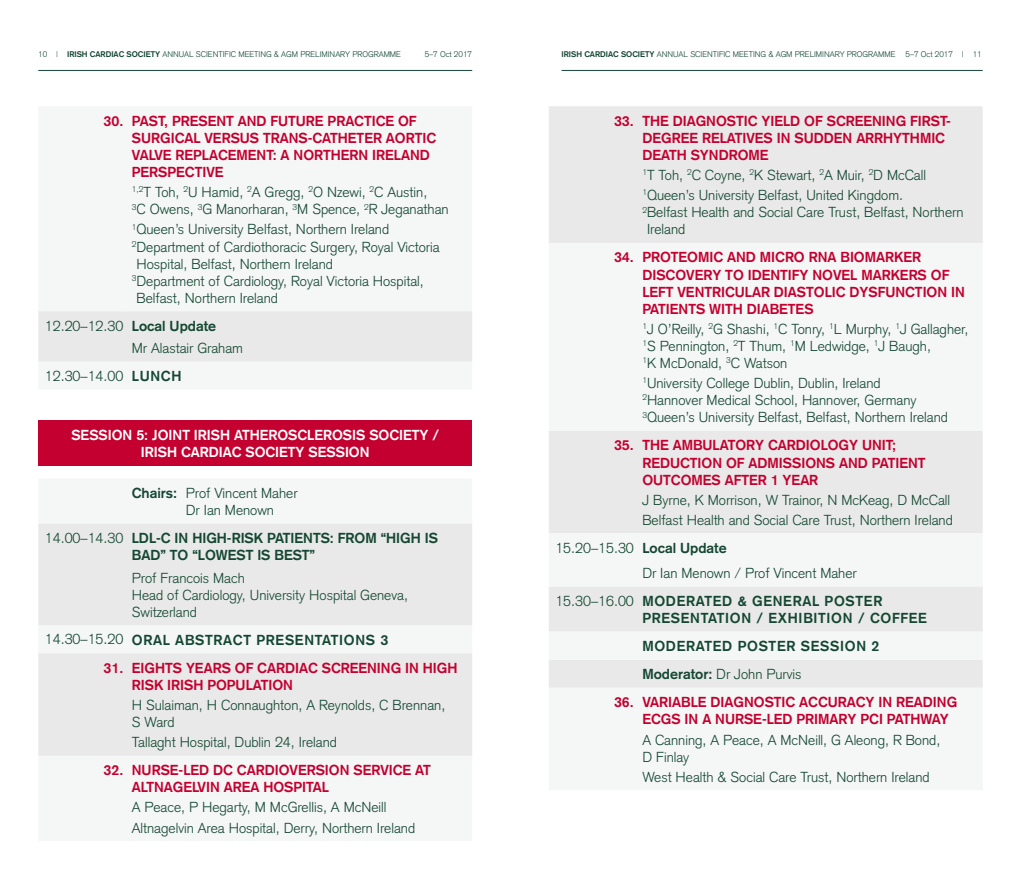
<style>
.page{position:relative;width:1021px;height:893px;background:#fff}
.page>*{position:absolute;margin:0;border:0;box-sizing:border-box;transform-origin:0 0}
.t1{font:300 14.25px/17.1px "Akzidenz Grotesk";color:#144733}
.t2{font:700 14.25px/17.1px "Akzidenz Grotesk";color:#c3002f}
.t3{font:700 14.25px/17.1px "Akzidenz Grotesk";letter-spacing:.05em;color:#144733}
.t4{font:700 14.25px/17.1px "Akzidenz Grotesk";color:#fff;text-align:center}
.t5{font:700 14.25px/17.1px "Akzidenz Grotesk";color:#144733}
.t6{font:300 8.1px "Akzidenz Grotesk";color:#144733}
.s1{font-weight:700}
.s2{font-weight:300}
</style>
<div class="page">
<hr style="left:561px;top:70px;width:421px;height:1px;background:#144733">
<hr style="left:38px;top:70px;width:434px;height:1px;background:#144733">
<svg style="left:38px;top:311px;width:434px;height:445px;fill:#e8e9e8"></svg>
<div style="left:38px;top:421px;width:434px;height:45px;background:#c3002f"></div>
<div style="left:549px;top:106px;width:433px;height:137px;background:#e8e9e8"></div>
<svg style="left:549px;top:431px;width:433px;height:257px;fill:#e8e9e8"></svg>
<p class="t6" style="left:38px;top:50px;width:364px">10 | <span class="s1">IRISH CARDIAC SOCIETY</span> ANNUAL SCIENTIFIC MEETING &amp; AGM PRELIMINARY PROGRAMME</p>
<p class="t6" style="left:424px;top:50px;width:49px">5–7 Oct 2017</p>
<p class="t6" style="left:561px;top:50px;width:422px"><span class="s1">IRISH CARDIAC SOCIETY</span> ANNUAL SCIENTIFIC MEETING &amp; AGM PRELIMINARY PROGRAMME 5–7 Oct 2017 | 11</p>
<p class="t2" style="left:132px;top:112px;width:306px;text-indent:-28px">30. PAST, PRESENT AND FUTURE PRACTICE OF SURGICAL VERSUS TRANS-CATHETER AORTIC VALVE REPLACEMENT: A NORTHERN IRELAND PERSPECTIVE</p>
<p class="t1" style="left:132px;top:184px;width:318px"><sup>1,2</sup>T Toh, <sup>2</sup>U Hamid, <sup>2</sup>A Gregg, <sup>2</sup>O Nzewi, <sup>2</sup>C Austin,<br><sup>3</sup>C Owens, <sup>3</sup>G Manorharan, <sup>3</sup>M Spence, <sup>2</sup>R Jeganathan</p>
<p class="t1" style="left:132px;top:221px;width:259px"><sup>1</sup>Queen’s University Belfast, Northern Ireland</p>
<p class="t1" style="left:132px;top:238px;width:309px"><sup>2</sup>Department of Cardiothoracic Surgery, Royal Victoria</p>
<p class="t1" style="left:136px;top:255px;width:198px">Hospital, Belfast, Northern Ireland</p>
<p class="t1" style="left:132px;top:272px;width:293px"><sup>3</sup>Department of Cardiology, Royal Victoria Hospital,</p>
<p class="t1" style="left:136px;top:289px;width:143px">Belfast, Northern Ireland</p>
<p class="t1" style="left:132px;top:314px;width:113px;line-height:22.5px;text-indent:-87px">12.20–12.30 <span class="s1">Local Update<br></span>Mr Alastair Graham</p>
<p class="t1" style="left:45px;top:367px;width:138px">12.30–14.00 <span class="s1">LUNCH</span></p>
<p class="t4" style="left:71px;top:426px;width:369px">SESSION 5: JOINT IRISH ATHEROSCLEROSIS SOCIETY /<br>IRISH CARDIAC SOCIETY SESSION</p>
<p class="t1" style="left:186px;top:485px;width:113px;text-indent:-54px"><span class="s1">Chairs:</span> Prof Vincent Maher<br>Dr Ian Menown</p>
<p class="t5" style="left:132px;top:530px;width:307px;text-indent:-87px"><span class="s2">14.00–14.30</span> LDL-C IN HIGH-RISK PATIENTS: FROM “HIGH IS<br>BAD” TO “LOWEST IS BEST”</p>
<p class="t1" style="left:132px;top:569px;width:278px">Prof Francois Mach<br>Head of Cardiology, University Hospital Geneva,<br>Switzerland</p>
<p class="t3" style="left:45px;top:631px;width:345px"><span class="s2">14.30–15.20</span> ORAL ABSTRACT PRESENTATIONS 3</p>
<p class="t2" style="left:132px;top:659px;width:327px;text-indent:-28px">31. EIGHTS YEARS OF CARDIAC SCREENING IN HIGH<br>RISK IRISH POPULATION</p>
<p class="t1" style="left:132px;top:697px;width:315px">H Sulaiman, H Connaughton, A Reynolds, C Brennan,<br>S Ward</p>
<p class="t1" style="left:132px;top:734px;width:207px">Tallaght Hospital, Dublin 24, Ireland</p>
<p class="t2" style="left:132px;top:762px;width:300px;text-indent:-28px">32. NURSE-LED DC CARDIOVERSION SERVICE AT<br>ALTNAGELVIN AREA HOSPITAL</p>
<p class="t1" style="left:132px;top:797px;width:285px;line-height:20.1px">A Peace, P Hegarty, M McGrellis, A McNeill<br>Altnagelvin Area Hospital, Derry, Northern Ireland</p>
<p class="t2" style="left:642px;top:112px;width:310px;text-indent:-28px">33. THE DIAGNOSTIC YIELD OF SCREENING FIRST-<br>DEGREE RELATIVES IN SUDDEN ARRHYTHMIC<br>DEATH SYNDROME</p>
<p class="t1" style="left:642px;top:165px;width:285px;line-height:20.1px"><sup>1</sup>T Toh, <sup>2</sup>C Coyne, <sup>2</sup>K Stewart, <sup>2</sup>A Muir, <sup>2</sup>D McCall<br><sup>1</sup>Queen’s University Belfast, United Kingdom.</p>
<p class="t1" style="left:647px;top:204px;width:318px;text-indent:-5px"><sup>2</sup>Belfast Health and Social Care Trust, Belfast, Northern<br>Ireland</p>
<p class="t2" style="left:642px;top:249px;width:324px;text-indent:-28px">34. PROTEOMIC AND MICRO RNA BIOMARKER DISCOVERY TO IDENTIFY NOVEL MARKERS OF LEFT VENTRICULAR DIASTOLIC DYSFUNCTION IN PATIENTS WITH DIABETES</p>
<p class="t1" style="left:642px;top:320px;width:327px"><sup>1</sup>J O’Reilly, <sup>2</sup>G Shashi, <sup>1</sup>C Tonry, <sup>1</sup>L Murphy, <sup>1</sup>J Gallagher,<br><sup>1</sup>S Pennington, <sup>2</sup>T Thum, <sup>1</sup>M Ledwidge, <sup>1</sup>J Baugh,<br><sup>1</sup>K McDonald, <sup>3</sup>C Watson</p>
<p class="t1" style="left:642px;top:375px;width:307px"><sup>1</sup>University College Dublin, Dublin, Ireland<br><sup>2</sup>Hannover Medical School, Hannover, Germany<br><sup>3</sup>Queen’s University Belfast, Belfast, Northern Ireland</p>
<p class="t2" style="left:642px;top:437px;width:285px;text-indent:-28px">35. THE AMBULATORY CARDIOLOGY UNIT;<br>REDUCTION OF ADMISSIONS AND PATIENT<br>OUTCOMES AFTER 1 YEAR</p>
<p class="t1" style="left:642px;top:490px;width:312px;line-height:20.1px">J Byrne, K Morrison, W Trainor, N McKeag, D McCall<br>Belfast Health and Social Care Trust, Northern Ireland</p>
<p class="t1" style="left:642px;top:535px;width:216px;line-height:25.5px;text-indent:-87px">15.20–15.30 <span class="s1">Local Update<br></span>Dr Ian Menown / Prof Vincent Maher</p>
<p class="t3" style="left:642px;top:592px;width:286px;text-indent:-87px"><span class="s2">15.30–16.00</span> MODERATED &amp; GENERAL POSTER<br>PRESENTATION / EXHIBITION / COFFEE</p>
<p class="t3" style="left:642px;top:632px;width:238px;line-height:28px">MODERATED POSTER SESSION 2<br>Moderator: <span class="s2">Dr John Purvis</span></p>
<p class="t2" style="left:642px;top:694px;width:316px;text-indent:-28px">36. VARIABLE DIAGNOSTIC ACCURACY IN READING<br>ECGS IN A NURSE-LED PRIMARY PCI PATHWAY</p>
<p class="t1" style="left:642px;top:731px;width:299px">A Canning, A Peace, A McNeill, G Aleong, R Bond,<br>D Finlay</p>
<p class="t1" style="left:642px;top:768px;width:289px">West Health &amp; Social Care Trust, Northern Ireland</p>
</div>
